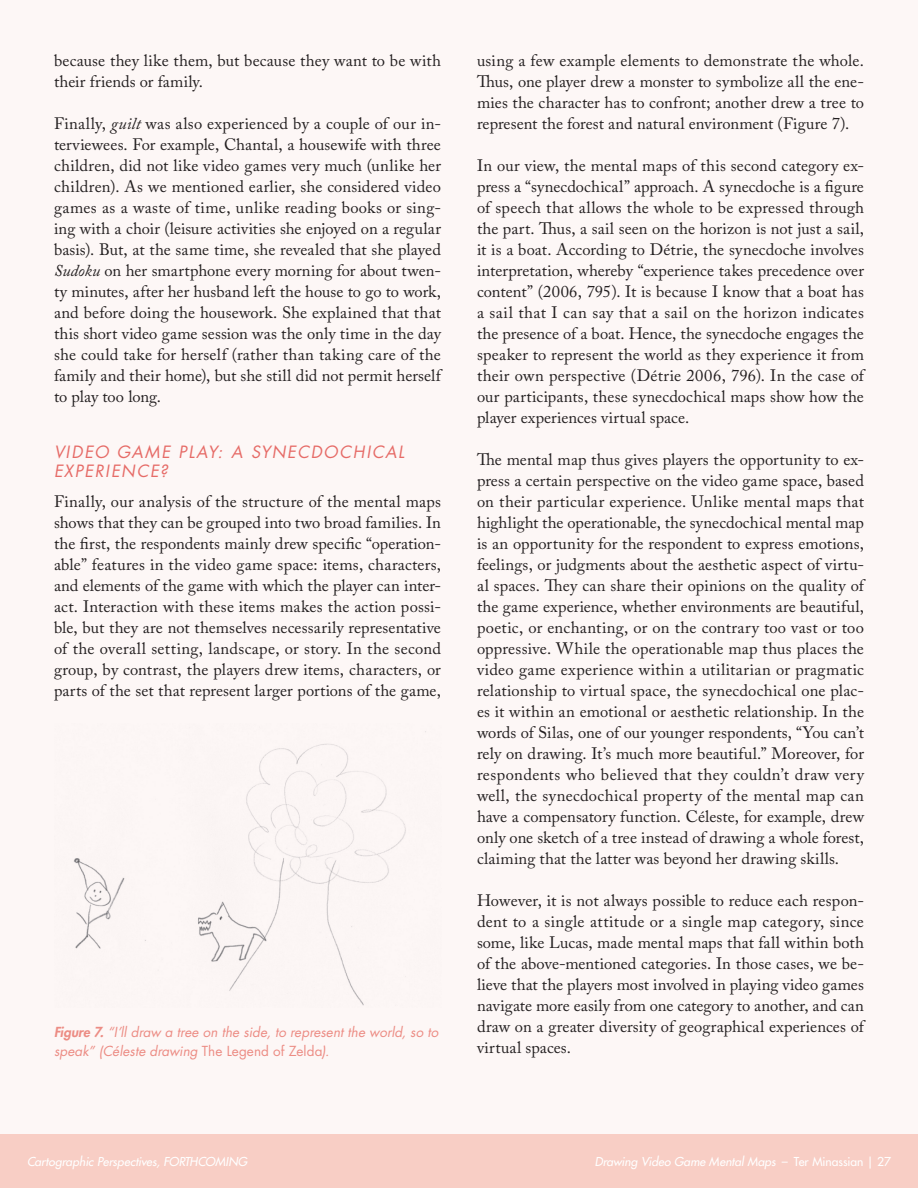
<style>
.page{position:relative;width:918px;height:1188px;background:#fff}
.page>*{position:absolute;margin:0;border:0;box-sizing:border-box;transform-origin:0 0}
.Main_Body_Text{font:16.5px/21px "Adobe Caslon Pro";letter-spacing:.01em;color:#231f20;text-align:justify}
.Lesser_Header{font:italic 16.5px/19.5px "Futura Std";letter-spacing:.09em;color:#e66b67}
.Figure_Caption{font:italic 13.5px/19.5px "Futura Std";letter-spacing:.005em;color:#ec8c84}
.t1{font:italic 500 12px "Futura Std";letter-spacing:.005em;color:#fff}
.s1{font-style:italic}
.s2{font-weight:800}
.s3{font-style:normal}
</style>
<div class="page">
<div style="left:0;top:1134px;width:918px;height:54px;background:#f8cec5"></div>
<div style="left:0;top:0;width:918px;height:1134px;background:#fdf7f6"></div>
<img style="left:74px;top:731px;width:352px;height:275px">
<p class="Main_Body_Text" style="left:54px;top:50px;width:388px">because they like them, but because they want to be with their friends or family.</p>
<p class="Main_Body_Text" style="left:54px;top:113px;width:390px">Finally, <span class="s1">guilt</span> was also experienced by a couple of our in&shy;terviewees. For example, Chantal, a housewife with three children, did not like video games very much (unlike her children). As we mentioned earlier, she considered video games as a waste of time, unlike reading books or sing&shy;ing with a choir (leisure activities she enjoyed on a regular basis). But, at the same time, she revealed that she played <span class="s1">Sudoku</span> on her smartphone every morning for about twen&shy;ty minutes, after her husband left the house to go to work, and before doing the housework. She explained that that this short video game session was the only time in the day she could take for herself (rather than taking care of the family and their home), but she still did not permit herself to play too long.</p>
<p class="Lesser_Header" style="left:54px;top:442px;width:352px">VIDEO GAME PLAY: A SYNECDOCHICAL<br>EXPERIENCE?</p>
<p class="Main_Body_Text" style="left:54px;top:491px;width:389px">Finally, our analysis of the structure of the mental maps shows that they can be grouped into two broad families. In the first, the respondents mainly drew specific “operation&shy;able” features in the video game space: items, characters, and elements of the game with which the player can inter&shy;act. Interaction with these items makes the action possi&shy;ble, but they are not themselves necessarily representative of the overall setting, landscape, or story. In the second group, by contrast, the players drew items, characters, or parts of the set that represent larger portions of the game,</p>
<p class="Figure_Caption" style="left:54px;top:1022px;width:386px"><span class="s2">Figure 7.</span> “I’ll draw a tree on the side, to represent the world, so to speak” (Céleste drawing <span class="s3">The Legend of Zelda</span>).</p>
<p class="Main_Body_Text" style="left:477px;top:50px;width:389px">using a few example elements to demonstrate the whole.<br>Thus, one player drew a monster to symbolize all the ene&shy;mies the character has to confront; another drew a tree to represent the forest and natural environment (Figure 7).</p>
<p class="Main_Body_Text" style="left:477px;top:155px;width:391px;text-align:left">In our view, the mental maps of this second category ex&shy;press a “synecdochical” approach. A synecdoche is a figure of speech that allows the whole to be expressed through the part. Thus, a sail seen on the horizon is not just a sail, it is a boat. According to Détrie, the synecdoche involves interpretation, whereby “experience takes precedence over content” (2006, 795). It is because I know that a boat has a sail that I can say that a sail on the horizon indicates the presence of a boat. Hence, the synecdoche engages the speaker to represent the world as they experience it from their own perspective (Détrie 2006, 796). In the case of our participants, these synecdochical maps show how the player experiences virtual space.</p>
<p class="Main_Body_Text" style="left:477px;top:449px;width:390px">The mental map thus gives players the opportunity to ex&shy;press a certain perspective on the video game space, based on their particular experience. Unlike mental maps that highlight the operationable, the synecdochical mental map is an opportunity for the respondent to express emotions, feelings, or judgments about the aesthetic aspect of virtu&shy;al spaces. They can share their opinions on the quality of the game experience, whether environments are beautiful, poetic, or enchanting, or on the contrary too vast or too oppressive. While the operationable map thus places the video game experience within a utilitarian or pragmatic relationship to virtual space, the synecdochical one plac&shy;es it within an emotional or aesthetic relationship. In the words of Silas, one of our younger respondents, “You can’t rely on drawing. It’s much more beautiful.” Moreover, for respondents who believed that they couldn’t draw very well, the synecdochical property of the mental map can have a compensatory function. Céleste, for example, drew only one sketch of a tree instead of drawing a whole forest, claiming that the latter was beyond her drawing skills.</p>
<p class="Main_Body_Text" style="left:477px;top:890px;width:390px;text-align:left">However, it is not always possible to reduce each respon&shy;dent to a single attitude or a single map category, since some, like Lucas, made mental maps that fall within both of the above-mentioned categories. In those cases, we be&shy;lieve that the players most involved in playing video games navigate more easily from one category to another, and can draw on a greater diversity of geographical experiences of virtual spaces.</p>
<p class="t1" style="left:27px;top:1154px;width:222px">Cartographic Perspectives, FORTHCOMING</p>
<p class="t1" style="left:595px;top:1154px;width:298px">Drawing Video Game Mental Maps <span class="s3">– Ter Minassian | 27</span></p>
</div>
